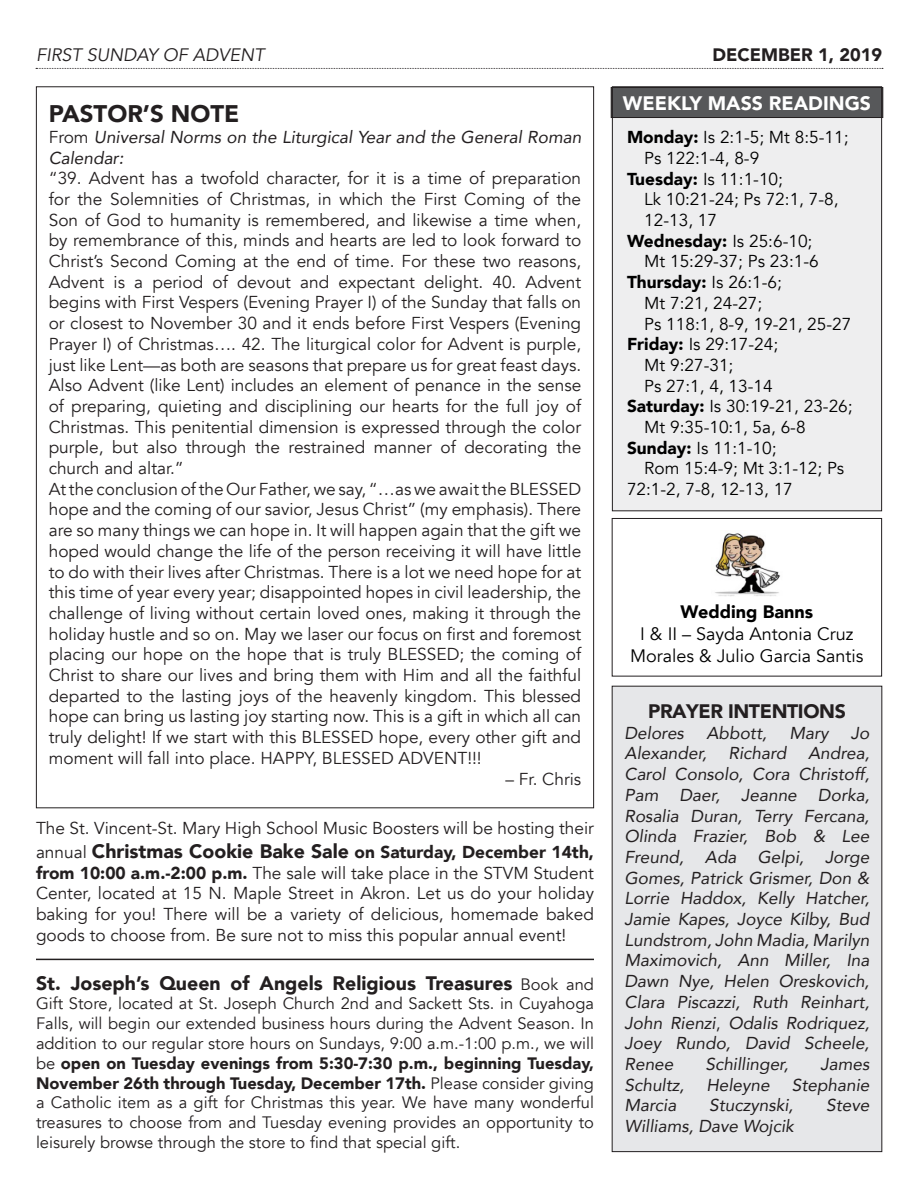
<style>
.page{position:relative;width:918px;height:1188px;background:#fff}
.page>*{position:absolute;margin:0;border:0;box-sizing:border-box;transform-origin:0 0}
.t1{font:900 24px "Avenir";color:#231f20}
._11_POINT_HEADERS{font:900 19.5px "Avenir";color:#231f20}
.t2{font:900 19.5px "Avenir";color:#fff}
._11_POINT_HEADERS-2{font:900 19.5px "Avenir";letter-spacing:-.02em;color:#231f20}
.t3{font:18px/21.6px "Avenir";color:#000;text-align:center}
.t4{font:italic 18px "Avenir";color:#231f20}
.t5{font:900 18px "Avenir";color:#231f20}
.t6{font:900 18px "Avenir";color:#000}
.t7{font:17.25px/20.7px "Avenir";color:#231f20;text-align:justify}
.t8{font:italic 17.25px/20.7px "Avenir";color:#231f20}
.t9{font:17.25px/20.7px "Avenir";color:#000}
.t10{font:900 17.25px "Avenir";color:#000}
.t11{font:16.5px/19.8px "Avenir";color:#231f20;text-align:justify}
.s1{font-style:normal}
.s2{font-weight:900;font-size:19.5px}
.s3{font-weight:900}
.s4{font-weight:400;font-size:16.5px}
.s5{font-weight:400}
</style>
<div class="page">
<svg style="left:36px;top:68px;width:847px;height:1px"></svg>
<div style="left:612px;top:686px;width:270px;height:466px;background:#e6e7e9"></div>
<img style="left:715px;top:533px;width:65px;height:63px">
<div style="left:612px;top:518px;width:270px;height:158px;border:1px solid #231f20"></div>
<div style="left:612px;top:87px;width:270px;height:424px;background:#eeeeef"></div>
<div style="left:611px;top:88px;width:272px;height:30px;background:#57585a"></div>
<div style="left:611px;top:87px;width:272px;height:31px;border:1px solid #231f20"></div>
<div style="left:612px;top:86px;width:270px;height:425px;border:1px solid #231f20"></div>
<hr style="left:36px;top:959px;width:558px;height:1px;background:#231f20">
<p class="t4" style="left:36px;top:44px;width:230px">FIRST SUNDAY OF ADVENT</p>
<p class="t5" style="left:712px;top:40px;width:171px">DECEMBER 1, 2019</p>
<p class="t1" style="left:49px;top:93px;width:192px">PASTOR’S NOTE</p>
<p class="t8" style="left:49px;top:126px;width:534px"><span class="s1">From</span> Universal Norms on the Liturgical Year and the General Roman<br>Calendar:</p>
<p class="t7" style="left:49px;top:168px;width:534px">“39. Advent has a twofold character, for it is a time of preparation for the Solemnities of Christmas, in which the First Coming of the Son of God to humanity is remembered, and likewise a time when, by remembrance of this, minds and hearts are led to look forward to Christ’s Second Coming at the end of time. For these two reasons, Advent is a period of devout and expectant delight. 40. Advent begins with First Vespers (Evening Prayer I) of the Sunday that falls on or closest to November 30 and it ends before First Vespers (Evening Prayer I) of Christmas…. 42. The liturgical color for Advent is purple, just like Lent—as both are seasons that prepare us for great feast days.<br>Also Advent (like Lent) includes an element of penance in the sense of preparing, quieting and disciplining our hearts for the full joy of Christmas. This penitential dimension is expressed through the color purple, but also through the restrained manner of decorating the church and altar.”</p>
<p class="t7" style="left:49px;top:479px;width:534px">At the conclusion of the Our Father, we say, “…as we await the BLESSED hope and the coming of our savior, Jesus Christ” (my emphasis). There are so many things we can hope in. It will happen again that the gift we hoped would change the life of the person receiving it will have little to do with their lives after Christmas. There is a lot we need hope for at this time of year every year; disappointed hopes in civil leadership, the challenge of living without certain loved ones, making it through the holiday hustle and so on. May we laser our focus on first and foremost placing our hope on the hope that is truly BLESSED; the coming of Christ to share our lives and bring them with Him and all the faithful departed to the lasting joys of the heavenly kingdom. This blessed hope can bring us lasting joy starting now. This is a gift in which all can truly delight! If we start with this BLESSED hope, every other gift and moment will fall into place. HAPPY, BLESSED ADVENT!!!</p>
<p class="t7" style="left:506px;top:769px;width:77px">– Fr. Chris</p>
<p class="t7" style="left:36px;top:817px;width:560px;line-height:23.4px">The St. Vincent-St. Mary High School Music Boosters will be hosting their annual <span class="s2">Christmas Cookie Bake Sale</span> <span class="s3">on Saturday, December 14th,</span></p>
<p class="t7" style="left:36px;top:863px;width:560px"><span class="s3">from 10:00 a.m.-2:00 p.m.</span> The sale will take place in the STVM Student Center, located at 15 N. Maple Street in Akron. Let us do your holiday baking for you! There will be a variety of delicious, homemade baked goods to choose from. Be sure not to miss this popular annual event!</p>
<p class="_11_POINT_HEADERS" style="left:36px;top:966px;width:560px">St. Joseph’s Queen of Angels Religious Treasures <span class="s4">Book and</span></p>
<p class="t11" style="left:36px;top:994px;width:560px">Gift Store, located at St. Joseph Church 2nd and Sackett Sts. in Cuyahoga Falls, will begin our extended business hours during the Advent Season. In addition to our regular store hours on Sundays, 9:00 a.m.-1:00 p.m., we will be <span class="s3">open on Tuesday evenings from 5:30-7:30 p.m., beginning Tuesday, November 26th through Tuesday, December 17th.</span> Please consider giving a Catholic item as a gift for Christmas this year. We have many wonderful treasures to choose from and Tuesday evening provides an opportunity to leisurely browse through the store to find that special gift.</p>
<p class="t2" style="left:623px;top:86px;width:250px">WEEKLY MASS READINGS</p>
<p class="t9" style="left:627px;top:127px;width:223px"><span class="s3">Monday:</span> Is 2:1-5; Mt 8:5-11;</p>
<p class="t9" style="left:644px;top:148px;width:117px">Ps 122:1-4, 8-9</p>
<p class="t9" style="left:627px;top:169px;width:158px"><span class="s3">Tuesday:</span> Is 11:1-10;</p>
<p class="t9" style="left:644px;top:189px;width:196px">Lk 10:21-24; Ps 72:1, 7-8,</p>
<p class="t9" style="left:644px;top:210px;width:74px">12-13, 17</p>
<p class="t10" style="left:627px;top:226px;width:187px">Wednesday: <span class="s5">Is 25:6-10;</span></p>
<p class="t9" style="left:644px;top:251px;width:176px">Mt 15:29-37; Ps 23:1-6</p>
<p class="t10" style="left:627px;top:267px;width:157px">Thursday: <span class="s5">Is 26:1-6;</span></p>
<p class="t9" style="left:644px;top:293px;width:119px">Mt 7:21, 24-27;</p>
<p class="t9" style="left:644px;top:314px;width:209px">Ps 118:1, 8-9, 19-21, 25-27</p>
<p class="t9" style="left:627px;top:334px;width:153px"><span class="s3">Friday:</span> Is 29:17-24;</p>
<p class="t9" style="left:644px;top:355px;width:91px">Mt 9:27-31;</p>
<p class="t9" style="left:644px;top:376px;width:130px">Ps 27:1, 4, 13-14</p>
<p class="t9" style="left:627px;top:396px;width:227px"><span class="s3">Saturday:</span> Is 30:19-21, 23-26;</p>
<p class="t9" style="left:644px;top:417px;width:163px">Mt 9:35-10:1, 5a, 6-8</p>
<p class="t9" style="left:627px;top:438px;width:151px"><span class="s3">Sunday:</span> Is 11:1-10;</p>
<p class="t9" style="left:627px;top:458px;width:219px;text-indent:17px">Rom 15:4-9; Mt 3:1-12; Ps<br>72:1-2, 7-8, 12-13, 17</p>
<p class="t6" style="left:681px;top:597px;width:134px">Wedding Banns</p>
<p class="t3" style="left:630px;top:623px;width:235px">I &amp; II – Sayda Antonia Cruz<br>Morales &amp; Julio Garcia Santis</p>
<p class="_11_POINT_HEADERS-2" style="left:648px;top:695px;width:199px">PRAYER INTENTIONS</p>
<p class="t8" style="left:625px;top:722px;width:61px">Delores</p>
<p class="t8" style="left:706px;top:722px;width:62px">Abbott,</p>
<p class="t8" style="left:789px;top:722px;width:40px">Mary</p>
<p class="t8" style="left:851px;top:722px;width:20px">Jo</p>
<p class="t8" style="left:625px;top:743px;width:84px">Alexander,</p>
<p class="t8" style="left:729px;top:743px;width:59px">Richard</p>
<p class="t8" style="left:625px;top:743px;width:246px;text-align:justify;text-indent:184px">Andrea, Carol Consolo, Cora Christoff, Pam Daer, Jeanne Dorka, Rosalia Duran, Terry Fercana, Olinda Frazier, Bob &amp; Lee Freund, Ada Gelpi, Jorge Gomes, Patrick Grismer, Don &amp; Lorrie Haddox, Kelly Hatcher, Jamie Kapes, Joyce Kilby, Bud Lundstrom, John Madia, Marilyn Maximovich, Ann Miller, Ina Dawn Nye, Helen Oreskovich, Clara Piscazzi, Ruth Reinhart, John Rienzi<span class="s1">,</span> Odalis Rodriquez, Joey Rundo, David Scheele, Renee</p>
<p class="t8" style="left:705px;top:1053px;width:85px">Schillinger,</p>
<p class="t8" style="left:821px;top:1053px;width:50px">James</p>
<p class="t8" style="left:625px;top:1074px;width:61px">Schultz,</p>
<p class="t8" style="left:706px;top:1074px;width:65px">Heleyne</p>
<p class="t8" style="left:792px;top:1074px;width:79px">Stephanie</p>
<p class="t8" style="left:625px;top:1095px;width:53px">Marcia</p>
<p class="t8" style="left:709px;top:1095px;width:86px">Stuczynski,</p>
<p class="t8" style="left:826px;top:1095px;width:45px">Steve</p>
<p class="t8" style="left:625px;top:1116px;width:171px">Williams, Dave Wojcik</p>
</div>
